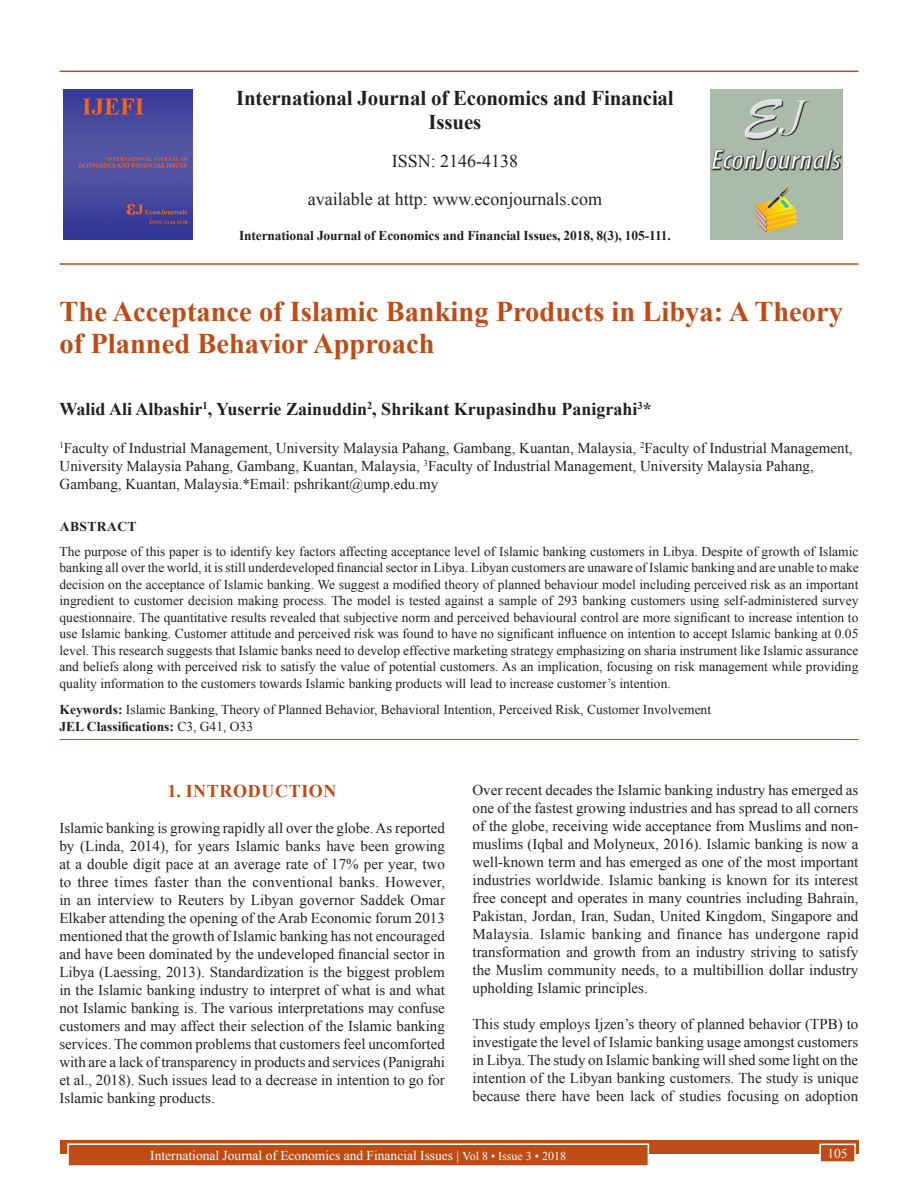
<style>
.page{position:relative;width:918px;height:1188px;background:#fff}
.page>*{position:absolute;margin:0;border:0;box-sizing:border-box;transform-origin:0 0}
.AT{font:700 28.5px/31.5px "Times New Roman";color:#bd4c16}
.Issue_details{font:700 21px/24px "Times New Roman";letter-spacing:-.01em;color:#231f20;text-align:center}
.AU{font:700 18px "Times New Roman";color:#231f20}
.Issue_details-2{font:18px "Times New Roman";color:#231f20}
.t1{font:700 18px "Times New Roman";letter-spacing:.035em;color:#bd4c16}
.TX{font:15px/18px "Times New Roman";color:#231f20;text-align:justify}
.AFF{font:15px/18px "Times New Roman";color:#231f20}
.ABS{font:13.5px/16.5px "Times New Roman";color:#231f20;text-align:justify}
.KWD{font:13.5px/16.2px "Times New Roman";color:#231f20}
.Folio{font:13.5px "Times New Roman";color:#fff}
.Issue_details-3{font:700 13.5px "Times New Roman";letter-spacing:-.01em;color:#231f20}
.ABSH{font:700 13.5px "Times New Roman";letter-spacing:.035em;color:#231f20}
.s1{font-weight:700}
.s2{font-size:12px}
</style>
<div class="page">
<hr style="left:60px;top:71px;width:798px;height:1px;background:#bd4c16">
<hr style="left:60px;top:263px;width:798px;height:2px;background:#bd4c16">
<img style="left:64px;top:89px;width:129px;height:151px">
<img style="left:711px;top:89px;width:132px;height:150px">
<div style="left:60px;top:1140px;width:798px;height:13px;background:#bd4c16"></div>
<div style="left:68px;top:1144px;width:580px;height:22px;background:#bd4c16"></div>
<div style="left:67px;top:1143px;width:582px;height:24px;border:2px solid #fff"></div>
<div style="left:820px;top:1144px;width:35px;height:18px;background:#bd4c16"></div>
<div style="left:819px;top:1144px;width:37px;height:19px;border:2px solid #fff"></div>
<hr style="left:60px;top:739px;width:798px;height:1px;background:#bd4c16">
<p class="Issue_details" style="left:236px;top:85px;width:439px">International Journal of Economics and Financial<br>Issues</p>
<p class="Issue_details-2" style="left:392px;top:148px;width:128px">ISSN: 2146-4138</p>
<p class="Issue_details-2" style="left:308px;top:186px;width:296px">available at http: www.econjournals.com</p>
<p class="Issue_details-3" style="left:239px;top:226px;width:433px">International Journal of Economics and Financial Issues, 2018, 8(3), 105-111.</p>
<p class="AT" style="left:60px;top:295px;width:785px">The Acceptance of Islamic Banking Products in Libya: A Theory of Planned Behavior Approach</p>
<p class="AU" style="left:60px;top:396px;width:594px">Walid Ali Albashir<sup>1</sup>, Yuserrie Zainuddin<sup>2</sup>, Shrikant Krupasindhu Panigrahi<sup>3</sup>*</p>
<p class="AFF" style="left:60px;top:438px;width:795px"><sup>1</sup>Faculty of Industrial Management, University Malaysia Pahang, Gambang, Kuantan, Malaysia, <sup>2</sup>Faculty of Industrial Management,<br>University Malaysia Pahang, Gambang, Kuantan, Malaysia, <sup>3</sup>Faculty of Industrial Management, University Malaysia Pahang,<br>Gambang, Kuantan, Malaysia.*Email: pshrikant@ump.edu.my</p>
<p class="ABSH" style="left:60px;top:516px;width:78px">ABSTRACT</p>
<p class="ABS" style="left:60px;top:543px;width:801px">The purpose of this paper is to identify key factors affecting acceptance level of Islamic banking customers in Libya. Despite of growth of Islamic banking all over the world, it is still underdeveloped financial sector in Libya. Libyan customers are unaware of Islamic banking and are unable to make decision on the acceptance of Islamic banking. We suggest a modified theory of planned behaviour model including perceived risk as an important ingredient to customer decision making process. The model is tested against a sample of 293 banking customers using self-administered survey questionnaire. The quantitative results revealed that subjective norm and perceived behavioural control are more significant to increase intention to use Islamic banking. Customer attitude and perceived risk was found to have no significant influence on intention to accept Islamic banking at 0.05 level. This research suggests that Islamic banks need to develop effective marketing strategy emphasizing on sharia instrument like Islamic assurance and beliefs along with perceived risk to satisfy the value of potential customers. As an implication, focusing on risk management while providing quality information to the customers towards Islamic banking products will lead to increase customer’s intention.</p>
<p class="KWD" style="left:60px;top:701px;width:653px"><span class="s1">Keywords:</span> Islamic Banking, Theory of Planned Behavior, Behavioral Intention, Perceived Risk, Customer Involvement<br><span class="s1">JEL Classifications:</span> C3, G41, O33</p>
<h1 class="t1" style="left:167px;top:778px;width:171px">1. INTRODUCTION</h1>
<p class="TX" style="left:59px;top:819px;width:387px">Islamic banking is growing rapidly all over the globe. As reported by (Linda, 2014), for years Islamic banks have been growing at a double digit pace at an average rate of 17% per year, two to three times faster than the conventional banks. However, in an interview to Reuters by Libyan governor Saddek Omar Elkaber attending the opening of the Arab Economic forum 2013 mentioned that the growth of Islamic banking has not encouraged and have been dominated by the undeveloped financial sector in Libya (Laessing, 2013). Standardization is the biggest problem in the Islamic banking industry to interpret of what is and what not Islamic banking is. The various interpretations may confuse customers and may affect their selection of the Islamic banking services. The common problems that customers feel uncomforted with are a lack of transparency in products and services (Panigrahi et al., 2018). Such issues lead to a decrease in intention to go for Islamic banking products.</p>
<p class="TX" style="left:472px;top:781px;width:388px">Over recent decades the Islamic banking industry has emerged as one of the fastest growing industries and has spread to all corners of the globe, receiving wide acceptance from Muslims and non&shy;muslims (Iqbal and Molyneux, 2016). Islamic banking is now a well-known term and has emerged as one of the most important industries worldwide. Islamic banking is known for its interest free concept and operates in many countries including Bahrain, Pakistan, Jordan, Iran, Sudan, United Kingdom, Singapore and Malaysia. Islamic banking and finance has undergone rapid transformation and growth from an industry striving to satisfy the Muslim community needs, to a multibillion dollar industry upholding Islamic principles.</p>
<p class="TX" style="left:472px;top:1015px;width:387px">This study employs Ijzen’s theory of planned behavior (TPB) to investigate the level of Islamic banking usage amongst customers in Libya. The study on Islamic banking will shed some light on the intention of the Libyan banking customers. The study is unique because there have been lack of studies focusing on adoption</p>
<p class="Folio" style="left:150px;top:1146px;width:417px">International Journal of Economics and Financial Issues | <span class="s2">Vol 8 • Issue 3 • 2018</span></p>
<p class="Folio" style="left:827px;top:1144px;width:22px">105</p>
</div>
